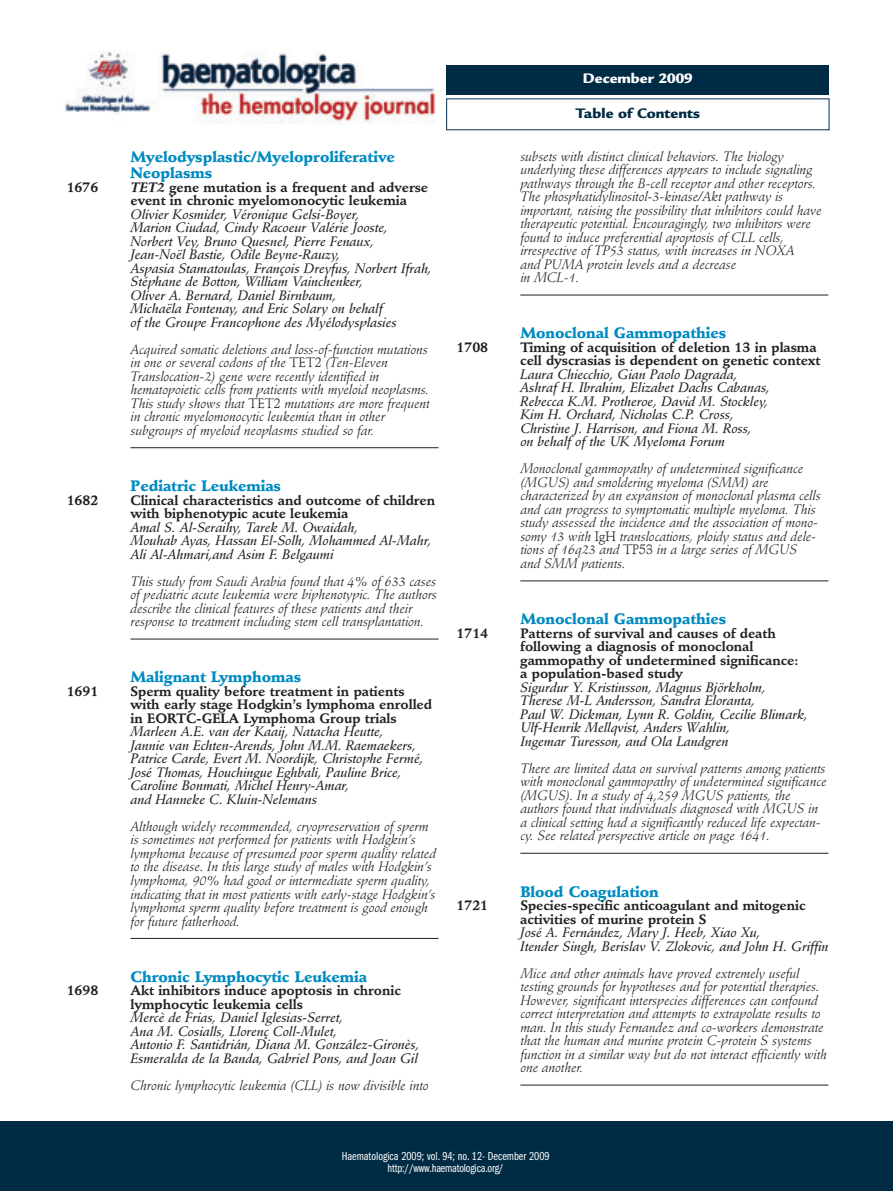
<style>
.page{position:relative;width:893px;height:1191px;background:#fff}
.page>*{position:absolute;margin:0;border:0;box-sizing:border-box;transform-origin:0 0}
.t1{font:900 15px/16.5px "Stempel Schneidler";letter-spacing:-.005em;color:#008bc0}
.t2{font:900 15px "Legacy Sans";color:#002b44}
.t3{font:900 15px "Legacy Sans";color:#fff}
.t4{font:italic 13.5px/13.5px "Stempel Schneidler";letter-spacing:-.005em;color:#231f20}
.t5{font:italic 13.5px/13.5px "Stempel Schneidler Med";letter-spacing:-.005em;color:#231f20}
.t6{font:700 13.5px/13.5px "Stempel Schneidler";letter-spacing:-.005em;color:#231f20}
.t7{font:12px/12px "Franklin Gothic Book Cmpr";color:#fff;text-align:center}
.s1{font-style:italic}
.s2{font-style:normal}
</style>
<div class="page">
<hr style="left:130px;top:447px;width:309px;height:1px;background:#231f20">
<hr style="left:130px;top:639px;width:309px;height:1px;background:#231f20">
<hr style="left:130px;top:938px;width:309px;height:1px;background:#231f20">
<hr style="left:520px;top:295px;width:308px;height:1px;background:#231f20">
<hr style="left:520px;top:580px;width:308px;height:1px;background:#231f20">
<hr style="left:520px;top:853px;width:308px;height:1px;background:#231f20">
<hr style="left:520px;top:1084px;width:308px;height:1px;background:#231f20">
<img style="left:64px;top:51px;width:372px;height:73px">
<div style="left:0;top:1121px;width:893px;height:70px;background:#002b44"></div>
<div style="left:446px;top:65px;width:383px;height:30px;background:#002b44"></div>
<p class="t3" style="left:583px;top:73px;width:111px">December 2009</p>
<p class="t1" style="left:130px;top:150px;width:266px">Myelodysplastic/Myeloproliferative<br>Neoplasms</p>
<p class="t6" style="left:67px;top:182px;width:33px">1676</p>
<p class="t6" style="left:130px;top:182px;width:299px"><span class="s1">TET2</span> gene mutation is a frequent and adverse event in chronic myelomonocytic leukemia</p>
<p class="t5" style="left:130px;top:209px;width:303px">Olivier Kosmider, Véronique Gelsi-Boyer,<br>Marion Ciudad, Cindy Racoeur Valérie Jooste, Norbert Vey, Bruno Quesnel, Pierre Fenaux, Jean-Noël Bastie, Odile Beyne-Rauzy,<br>Aspasia Stamatoulas, François Dreyfus, Norbert Ifrah, Stéphane de Botton, William Vainchenker,<br>Oliver A. Bernard, Daniel Birnbaum,<br>Michaëla Fontenay, and Eric Solary on behalf<br>of the Groupe Francophone des Myélodysplasies</p>
<p class="t4" style="left:130px;top:344px;width:301px">Acquired somatic deletions and loss-of-function mutations in one or several codons of the <span class="s2">TET2</span> (Ten-Eleven Translocation-2) gene were recently identified in hematopoietic cells from patients with myeloid neoplasms.<br>This study shows that <span class="s2">TET2</span> mutations are more frequent in chronic myelomonocytic leukemia than in other subgroups of myeloid neoplasms studied so far.</p>
<p class="t1" style="left:130px;top:479px;width:152px">Pediatric Leukemias</p>
<p class="t6" style="left:67px;top:494px;width:33px">1682</p>
<p class="t6" style="left:130px;top:494px;width:306px">Clinical characteristics and outcome of children with biphenotypic acute leukemia</p>
<p class="t5" style="left:130px;top:521px;width:302px">Amal S. Al-Seraihy, Tarek M. Owaidah,<br>Mouhab Ayas, Hassan El-Solh, Mohammed Al-Mahr,<br>Ali Al-Ahmari,and Asim F. Belgaumi</p>
<p class="t4" style="left:130px;top:575px;width:308px">This study from Saudi Arabia found that 4% of 633 cases of pediatric acute leukemia were biphenotypic. The authors describe the clinical features of these patients and their response to treatment including stem cell transplantation.</p>
<p class="t1" style="left:130px;top:670px;width:172px">Malignant Lymphomas</p>
<p class="t6" style="left:67px;top:686px;width:33px">1691</p>
<p class="t6" style="left:130px;top:686px;width:303px">Sperm quality before treatment in patients with early stage Hodgkin’s lymphoma enrolled in EORTC-GELA Lymphoma Group trials</p>
<p class="t5" style="left:130px;top:726px;width:294px">Marleen A.E. van der Kaaij, Natacha Heutte,<br>Jannie van Echten-Arends, John M.M. Raemaekers, Patrice Carde, Evert M. Noordijk, Christophe Fermé, José Thomas, Houchingue Eghbali, Pauline Brice, Caroline Bonmati, Michel Henry-Amar,<br>and Hanneke C. Kluin-Nelemans</p>
<p class="t4" style="left:130px;top:821px;width:307px">Although widely recommended, cryopreservation of sperm is sometimes not performed for patients with Hodgkin’s lymphoma because of presumed poor sperm quality related to the disease. In this large study of males with Hodgkin’s lymphoma, 90% had good or intermediate sperm quality, indicating that in most patients with early-stage Hodgkin’s lymphoma sperm quality before treatment is good enough for future fatherhood.</p>
<p class="t1" style="left:130px;top:969px;width:238px">Chronic Lymphocytic Leukemia</p>
<p class="t6" style="left:67px;top:985px;width:33px">1698</p>
<p class="t6" style="left:130px;top:985px;width:272px">Akt inhibitors induce apoptosis in chronic lymphocytic leukemia cells</p>
<p class="t5" style="left:130px;top:1012px;width:290px">Mercè de Frias, Daniel Iglesias-Serret,<br>Ana M. Cosialls, Llorenç Coll-Mulet,<br>Antonio F. Santidrián, Diana M. González-Gironès, Esmeralda de la Banda, Gabriel Pons, and Joan Gil</p>
<p class="t4" style="left:130px;top:1079px;width:300px">Chronic lymphocytic leukemia (CLL) is now divisible into</p>
<p class="t2" style="left:576px;top:107px;width:126px">Table of Contents</p>
<p class="t4" style="left:520px;top:150px;width:303px">subsets with distinct clinical behaviors. The biology underlying these differences appears to include signaling pathways through the B-cell receptor and other receptors.<br>The phosphatidylinositol-3-kinase/Akt pathway is important, raising the possibility that inhibitors could have therapeutic potential. Encouragingly, two inhibitors were found to induce preferential apoptosis of CLL cells, irrespective of TP53 status, with increases in NOXA<br>and PUMA protein levels and a decrease<br>in MCL-1.</p>
<p class="t1" style="left:520px;top:326px;width:207px">Monoclonal Gammopathies</p>
<p class="t6" style="left:457px;top:342px;width:33px">1708</p>
<p class="t6" style="left:520px;top:342px;width:302px">Timing of acquisition of deletion 13 in plasma cell dyscrasias is dependent on genetic context</p>
<p class="t5" style="left:520px;top:369px;width:251px">Laura Chiecchio, Gian Paolo Dagrada, Ashraf H. Ibrahim, Elizabet Dachs Cabanas, Rebecca K.M. Protheroe, David M. Stockley, Kim H. Orchard, Nicholas C.P. Cross, Christine J. Harrison, and Fiona M. Ross,<br>on behalf of the UK Myeloma Forum</p>
<p class="t4" style="left:520px;top:463px;width:302px">Monoclonal gammopathy of undetermined significance (MGUS) and smoldering myeloma (SMM) are characterized by an expansion of monoclonal plasma cells and can progress to symptomatic multiple myeloma. This study assessed the incidence and the association of mono&shy;somy 13 with <span class="s2">IgH</span> translocations, ploidy status and dele&shy;tions of 16q23 and <span class="s2">TP53</span> in a large series of MGUS<br>and SMM patients.</p>
<p class="t1" style="left:520px;top:612px;width:207px">Monoclonal Gammopathies</p>
<p class="t6" style="left:457px;top:627px;width:33px">1714</p>
<p class="t6" style="left:520px;top:627px;width:280px">Patterns of survival and causes of death following a diagnosis of monoclonal gammopathy of undetermined significance: a population-based study</p>
<p class="t5" style="left:520px;top:681px;width:289px">Sigurdur Y. Kristinsson, Magnus Björkholm, Therese M-L Andersson, Sandra Eloranta,<br>Paul W. Dickman, Lynn R. Goldin, Cecilie Blimark, Ulf-Henrik Mellqvist, Anders Wahlin,<br>Ingemar Turesson, and Ola Landgren</p>
<p class="t4" style="left:520px;top:762px;width:308px">There are limited data on survival patterns among patients with monoclonal gammopathy of undetermined significance (MGUS). In a study of 4,259 MGUS patients, the authors found that individuals diagnosed with MGUS in a clinical setting had a significantly reduced life expectan&shy;cy. See related perspective article on page 1641.</p>
<p class="t1" style="left:520px;top:884px;width:140px">Blood Coagulation</p>
<p class="t6" style="left:457px;top:900px;width:33px">1721</p>
<p class="t6" style="left:520px;top:900px;width:287px">Species-specific anticoagulant and mitogenic activities of murine protein S</p>
<p class="t5" style="left:520px;top:927px;width:310px">José A. Fernández, Mary J. Heeb, Xiao Xu,<br>Itender Singh, Berislav V. Zlokovic, and John H. Griffin</p>
<p class="t4" style="left:520px;top:967px;width:308px">Mice and other animals have proved extremely useful testing grounds for hypotheses and for potential therapies.<br>However, significant interspecies differences can confound correct interpretation and attempts to extrapolate results to man. In this study Fernandez and co-workers demonstrate that the human and murine protein C-protein S systems function in a similar way but do not interact efficiently with one another.</p>
<p class="t7" style="left:342px;top:1150px;width:209px">Haematologica 2009; vol. 94; no. 12- December 2009 http://www.haematologica.org/</p>
</div>
